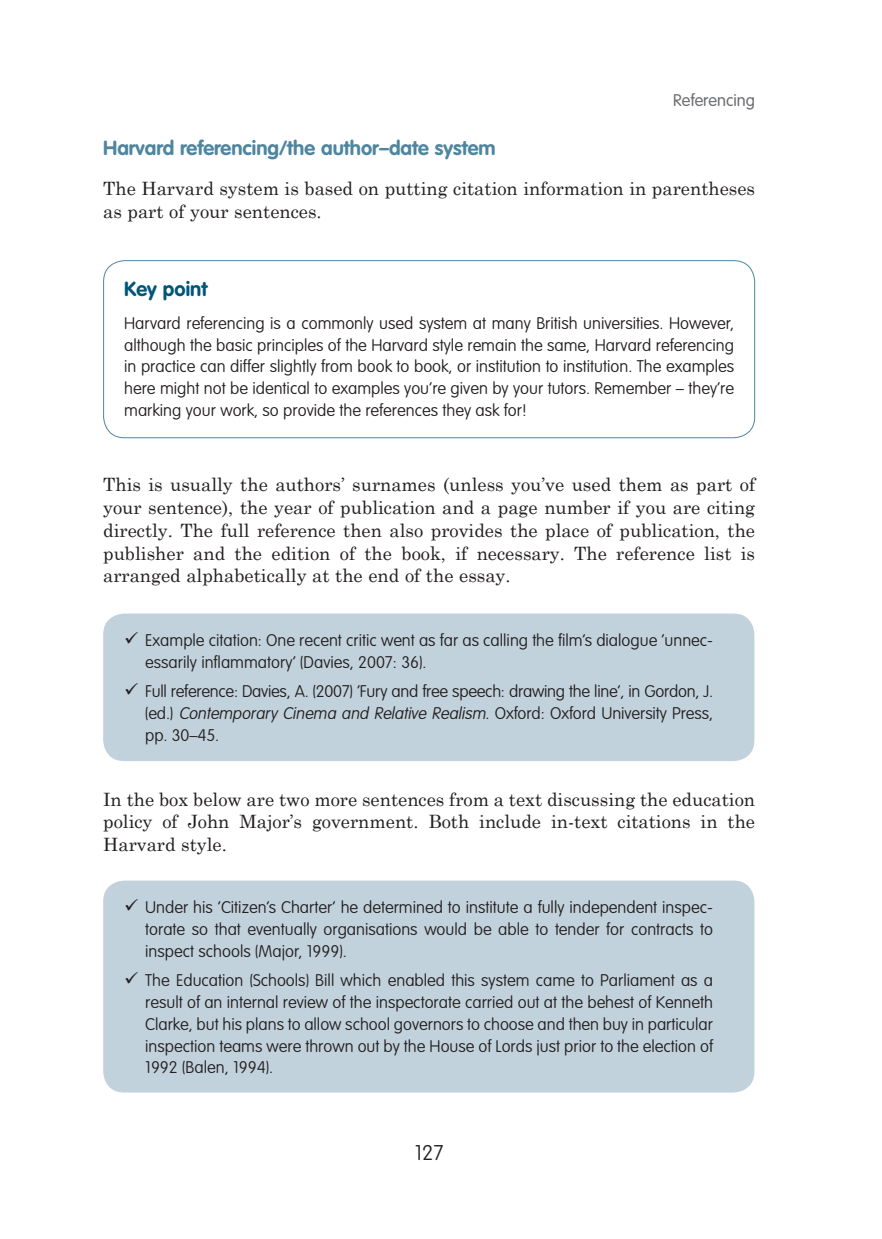
<style>
.page{position:relative;width:882px;height:1239px;background:#fff}
.page>*{position:absolute;margin:0;border:0;box-sizing:border-box;transform-origin:0 0}
.t1{font:100 21px "VAG Rounded Std";color:#231f20}
.t2{font:700 20.12px "VAG Rounded Std";color:#4e859f}
.BX1_BH1{font:700 20.12px "VAG Rounded Std";color:#005677}
.EL{font:18.38px/22.8px "Century Schoolbook";color:#231f20;text-align:justify}
.TEXT{font:18.38px/22.8px "Century Schoolbook";color:#231f20}
.BX1_BTEXT{font:100 16.62px/21.9px "VAG Rounded Std";color:#231f20;text-align:justify}
.t3{font:300 16.62px "VAG Rounded Std";color:#6c6d70}
.s1{font-style:italic}
</style>
<div class="page">
<div style="left:103px;top:613px;width:651px;height:148px;background:#c2d2dc;border-radius:21px"></div>
<div style="left:103px;top:880px;width:651px;height:212px;background:#c2d2dc;border-radius:21px"></div>
<div style="left:103px;top:260px;width:652px;height:178px;border:1px solid #4e859f;border-radius:21px"></div>
<p class="t3" style="left:673px;top:91px;width:84px">Referencing</p>
<h2 class="t2" style="left:103px;top:136px;width:394px">Harvard referencing/the author–date system</h2>
<p class="TEXT" style="left:103px;top:175px;width:653px">The Harvard system is based on putting citation information in parentheses as part of your sentences.</p>
<p class="BX1_BH1" style="left:124px;top:277px;width:85px">Key point</p>
<p class="BX1_BTEXT" style="left:124px;top:312px;width:611px">Harvard referencing is a commonly used system at many British universities. However, although the basic principles of the Harvard style remain the same, Harvard referencing in practice can differ slightly from book to book, or institution to institution. The examples here might not be identical to examples you’re given by your tutors. Remember – they’re marking your work, so provide the references they ask for!</p>
<p class="EL" style="left:103px;top:472px;width:653px">This is usually the authors’ surnames (unless you’ve used them as part of your sentence), the year of publication and a page number if you are citing directly. The full reference then also provides the place of publication, the publisher and the edition of the book, if necessary. The reference list is arranged alphabetically at the end of the essay.</p>
<p class="BX1_BTEXT" style="left:145px;top:630px;width:569px">Example citation: One recent critic went as far as calling the film’s dialogue ‘unnec&shy;essarily inflammatory’ (Davies, 2007: 36).</p>
<p class="BX1_BTEXT" style="left:145px;top:681px;width:569px">Full reference: Davies, A. (2007) ‘Fury and free speech: drawing the line’, in Gordon, J. ( e d . ) <span class="s1">Contemporary Cinema and Relative Realism</span>. O xfo r d : O xfo r d U n i v e rs i ty P r e s s , pp. 30–45.</p>
<p class="EL" style="left:103px;top:786px;width:653px">In the box below are two more sentences from a text discussing the education policy of John Major’s government. Both include in-text citations in the Harvard style.</p>
<p class="BX1_BTEXT" style="left:145px;top:897px;width:569px">Under his ‘Citizen’s Charter’ he determined to institute a fully independent inspec&shy;torate so that eventually organisations would be able to tender for contracts to inspect schools (Major, 1999).</p>
<p class="BX1_BTEXT" style="left:145px;top:970px;width:569px">The Education (Schools) Bill which enabled this system came to Parliament as a result of an internal review of the inspectorate carried out at the behest of Kenneth Clarke, but his plans to allow school governors to choose and then buy in particular inspection teams were thrown out by the House of Lords just prior to the election of 1992 (Balen, 1994).</p>
<p class="t1" style="left:415px;top:1141px;width:30px">127</p>
</div>
